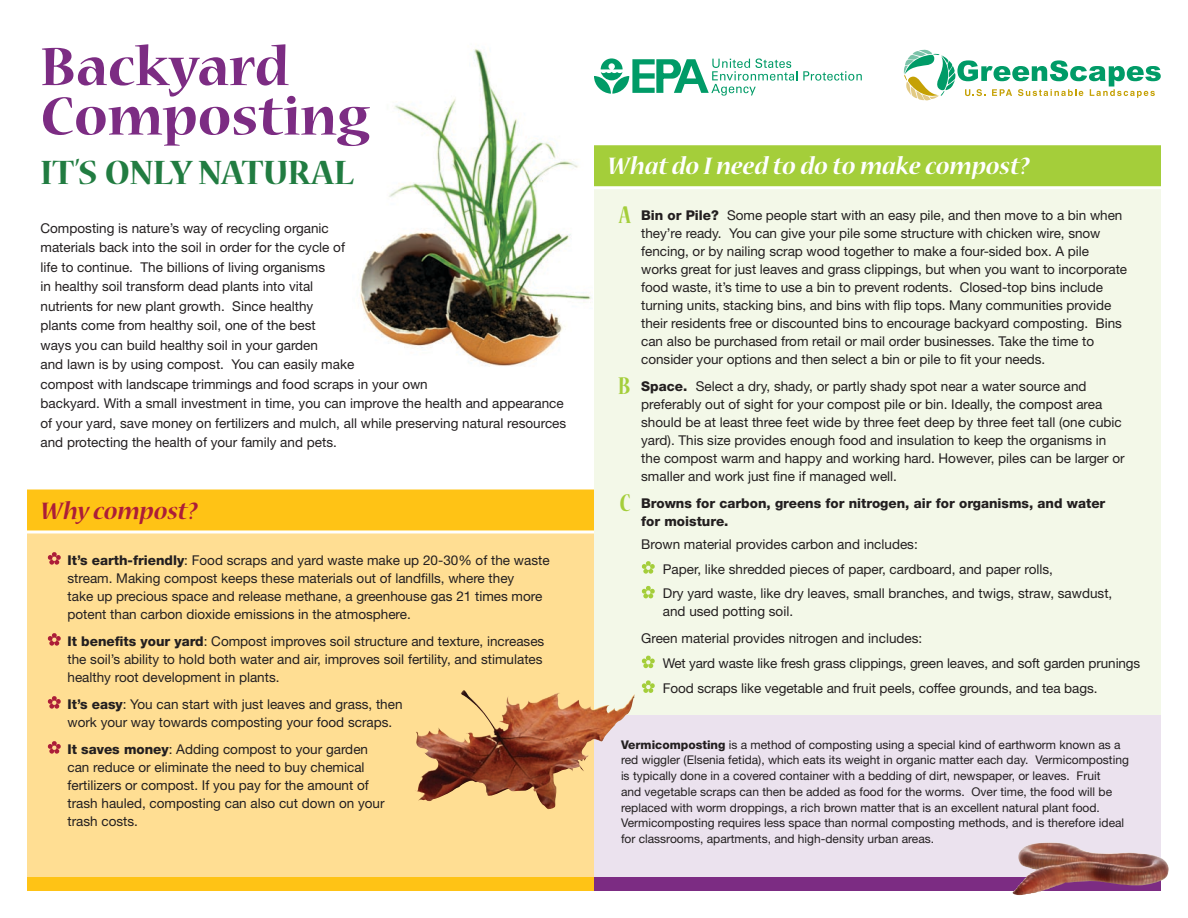
<style>
.page{position:relative;width:1188px;height:918px;background:#fff}
.page>*{position:absolute;margin:0;border:0;box-sizing:border-box;transform-origin:0 0}
.t1{font:700 60px/49.5px "Nueva Std";color:#7c2c83}
.t2{font:700 37.5px "Nueva Std";color:#217c41}
.t3{font:italic 700 27px "Nueva Std";color:#fff}
.t4{font:italic 700 27px "Nueva Std";color:#ac1d38}
.t5{font:700 condensed 27px "Nueva Std";color:#a4ce3a}
.t6{font:13.5px/18px "Helvetica Neue";color:#231f20}
.t7{font:800 13.5px/18px "Helvetica Neue";color:#231f20}
.t8{font:12px/15.8px "Helvetica Neue";color:#231f20}
.s1{font-weight:800}
.s2{font-family:"Nueva Std";font-weight:700;font-stretch:condensed;font-size:27px;color:#a4ce3a}
</style>
<div class="page">
<div style="left:27px;top:488px;width:567px;height:403px;background:#ffde93"></div>
<svg style="left:48px;top:552px;width:13px;height:13px"></svg>
<svg style="left:48px;top:633px;width:13px;height:13px"></svg>
<svg style="left:48px;top:696px;width:13px;height:13px"></svg>
<svg style="left:48px;top:741px;width:13px;height:13px"></svg>
<svg style="left:27px;top:488px;width:567px;height:46px;background:#ffc92d"></svg>
<div style="left:594px;top:148px;width:567px;height:743px;background:#f3f8e8"></div>
<div style="left:27px;top:878px;width:567px;height:13px;background:#ffc315"></div>
<svg style="left:642px;top:561px;width:13px;height:13px"></svg>
<svg style="left:642px;top:586px;width:13px;height:12px"></svg>
<svg style="left:642px;top:656px;width:13px;height:12px"></svg>
<svg style="left:642px;top:680px;width:13px;height:13px"></svg>
<svg style="left:594px;top:145px;width:567px;height:44px;background:#aad147"></svg>
<img style="left:360px;top:48px;width:232px;height:319px">
<div style="left:594px;top:716px;width:567px;height:162px;background:#ebe2ee"></div>
<img style="left:415px;top:692px;width:169px;height:118px">
<svg style="left:803px;top:71px;width:59px;height:10px"></svg>
<svg style="left:594px;top:58px;width:203px;height:38px"></svg>
<svg style="left:904px;top:50px;width:257px;height:50px"></svg>
<div style="left:594px;top:878px;width:567px;height:13px;background:#7c2c83"></div>
<img style="left:1012px;top:842px;width:157px;height:53px">
<h1 class="t1" style="left:40px;top:45px;width:331px">Backyard<br>Composting</h1>
<h1 class="t2" style="left:40px;top:155px;width:315px">It’s Only Natural</h1>
<p class="t6" style="left:40px;top:218px;width:527px;line-height:19.5px">Composting is nature’s way of recycling organic<br>materials back into the soil in order for the cycle of<br>life to continue. The billions of living organisms<br>in healthy soil transform dead plants into vital<br>nutrients for new plant growth. Since healthy<br>plants come from healthy soil, one of the best<br>ways you can build healthy soil in your garden<br>and lawn is by using compost. You can easily make<br>compost with landscape trimmings and food scraps in your own<br>backyard. With a small investment in time, you can improve the health and appearance of your yard, save money on fertilizers and mulch, all while preserving natural resources and protecting the health of your family and pets.</p>
<h2 class="t4" style="left:41px;top:498px;width:158px">Why compost?</h2>
<p class="t6" style="left:68px;top:551px;width:484px"><span class="s1">It’s earth-friendly</span>: Food scraps and yard waste make up 20-30% of the waste stream. Making compost keeps these materials out of landfills, where they<br>take up precious space and release methane, a greenhouse gas 21 times more potent than carbon dioxide emissions in the atmosphere.</p>
<p class="t6" style="left:68px;top:632px;width:478px"><span class="s1">It benefits your yard</span>: Compost improves soil structure and texture, increases the soil’s ability to hold both water and air, improves soil fertility, and stimulates healthy root development in plants.</p>
<p class="t6" style="left:68px;top:695px;width:337px"><span class="s1">It’s easy</span>: You can start with just leaves and grass, then work your way towards composting your food scraps.</p>
<p class="t6" style="left:68px;top:740px;width:319px"><span class="s1">It saves money</span>: Adding compost to your garden can reduce or eliminate the need to buy chemical fertilizers or compost. If you pay for the amount of trash hauled, composting can also cut down on your trash costs.</p>
<h2 class="t3" style="left:607px;top:154px;width:423px">What do I need to do to make compost?</h2>
<p class="t7" style="left:619px;top:207px;width:101px"><span class="s2">A</span> Bin or Pile?</p>
<p class="t6" style="left:641px;top:206px;width:487px;text-indent:86px">Some people start with an easy pile, and then move to a bin when they’re ready. You can give your pile some structure with chicken wire, snow fencing, or by nailing scrap wood together to make a four-sided box. A pile works great for just leaves and grass clippings, but when you want to incorporate food waste, it’s time to use a bin to prevent rodents. Closed-top bins include turning units, stacking bins, and bins with flip tops. Many communities provide their residents free or discounted bins to encourage backyard composting. Bins can also be purchased from retail or mail order businesses. Take the time to consider your options and then select a bin or pile to fit your needs.</p>
<p class="t6" style="left:641px;top:377px;width:485px"><span class="s1">Space.</span> Select a dry, shady, or partly shady spot near a water source and preferably out of sight for your compost pile or bin. Ideally, the compost area should be at least three feet wide by three feet deep by three feet tall (one cubic yard). This size provides enough food and insulation to keep the organisms in the compost warm and happy and working hard. However, piles can be larger or smaller and work just fine if managed well.</p>
<p class="t7" style="left:641px;top:495px;width:466px">Browns for carbon, greens for nitrogen, air for organisms, and water for moisture.</p>
<p class="t6" style="left:641px;top:535px;width:278px">Brown material provides carbon and includes:</p>
<p class="t6" style="left:663px;top:560px;width:392px">Paper, like shredded pieces of paper, cardboard, and paper rolls,</p>
<p class="t6" style="left:663px;top:584px;width:451px">Dry yard waste, like dry leaves, small branches, and twigs, straw, sawdust, and used potting soil.</p>
<p class="t6" style="left:641px;top:629px;width:283px">Green material provides nitrogen and includes:</p>
<p class="t6" style="left:663px;top:654px;width:479px">Wet yard waste like fresh grass clippings, green leaves, and soft garden prunings</p>
<p class="t6" style="left:663px;top:679px;width:436px">Food scraps like vegetable and fruit peels, coffee grounds, and tea bags.</p>
<h3 class="t5" style="left:618px;top:373px;width:14px">B</h3>
<h3 class="t5" style="left:620px;top:490px;width:12px">C</h3>
<p class="t8" style="left:621px;top:736px;width:509px"><span class="s1">Vermicomposting</span> is a method of composting using a special kind of earthworm known as a red wiggler (Elsenia fetida), which eats its weight in organic matter each day. Vermicomposting is typically done in a covered container with a bedding of dirt, newspaper, or leaves. Fruit<br>and vegetable scraps can then be added as food for the worms. Over time, the food will be replaced with worm droppings, a rich brown matter that is an excellent natural plant food.<br>Vermicomposting requires less space than normal composting methods, and is therefore ideal for classrooms, apartments, and high-density urban areas.</p>
</div>
